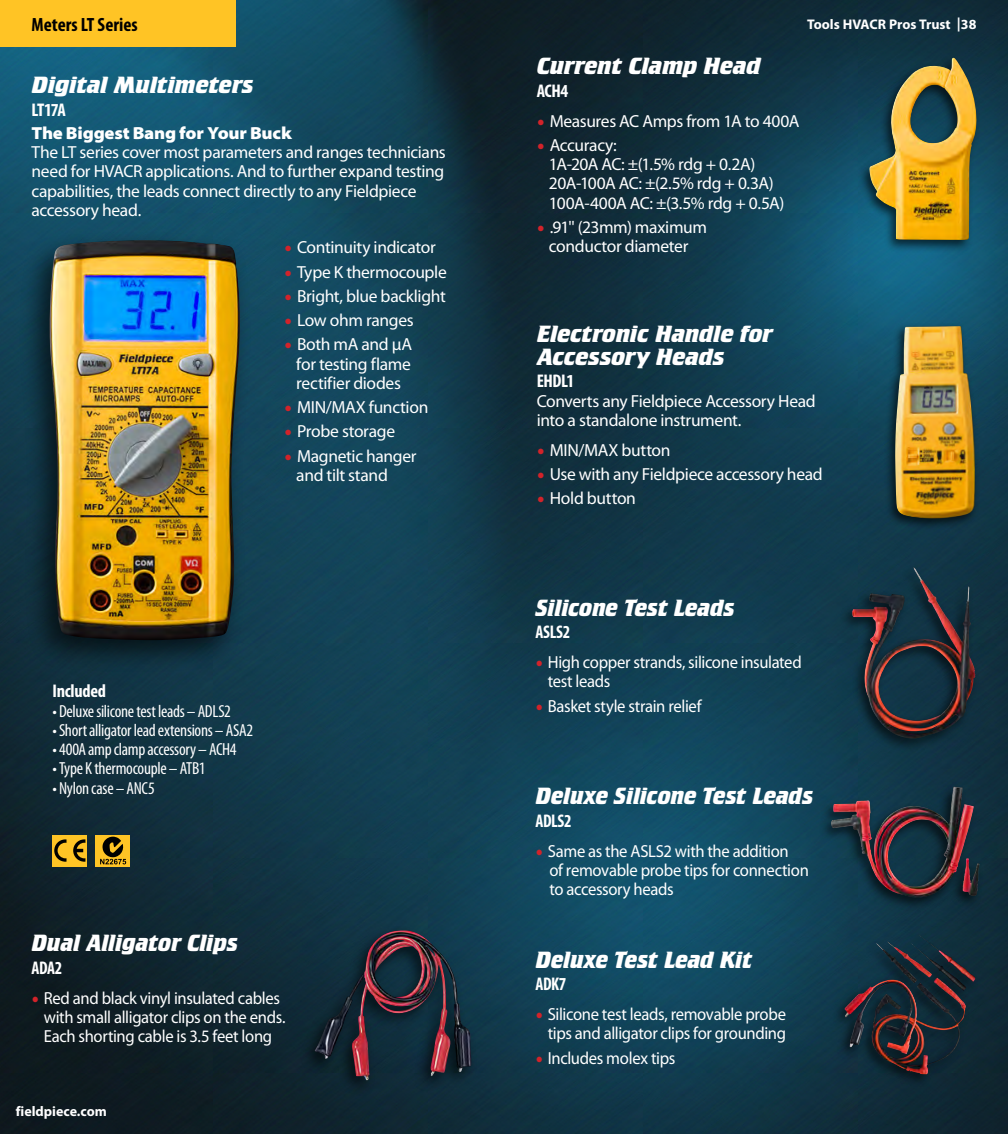
<style>
.page{position:relative;width:1008px;height:1134px;background:#fff}
.page>*{position:absolute;margin:0;border:0;box-sizing:border-box;transform-origin:0 0}
.t1{font:24.5px "Crillee Bold Italic Let Plain";letter-spacing:-.01em;color:#fff;scale:.95 1}
.t2{font:24.5px/22.8px "Crillee Bold Italic Let Plain";letter-spacing:-.01em;color:#fff}
.t3{font:700 condensed 19.25px "Myriad Pro";color:#000}
.t4{font:700 condensed 18.38px "Myriad Pro";letter-spacing:-.02em;color:#fff}
.t5{font:700 condensed 18.38px "Myriad Pro";letter-spacing:-.02em;color:#fff;scale:.95 1}
.t6{font:17.5px/19.2px "Myriad Pro";letter-spacing:-.02em;color:#fff}
.t7{font:17.5px/19.2px "Myriad Pro";letter-spacing:-.02em;color:#fff;scale:.95 1}
.t8{font:condensed 17.5px "Myriad Pro";letter-spacing:-.02em;color:#fff}
.t9{font:900 semi-expanded 17.5px "Myriad Pro";letter-spacing:-.01em;color:#fff}
.t10{font:700 14px "Myriad Pro";color:#fff}
.s1{font-family:"Minion Pro";font-size:21px;color:#d2232a}
</style>
<div class="page">
<img style="left:0;top:0;width:1008px;height:1134px">
<div style="left:0;top:0;width:236px;height:47px;background:#ffc425"></div>
<div style="left:18px;top:230px;width:234px;height:444px;background:#000;opacity:.64"></div>
<img style="left:48px;top:240px;width:192px;height:400px">
<div style="left:839px;top:565px;width:140px;height:187px;background:#000;opacity:.64"></div>
<img style="left:852px;top:567px;width:123px;height:172px">
<div style="left:818px;top:784px;width:166px;height:127px;background:#000;opacity:.64"></div>
<img style="left:831px;top:780px;width:147px;height:118px">
<div style="left:832px;top:933px;width:147px;height:155px;background:#000;opacity:.64"></div>
<img style="left:866px;top:935px;width:109px;height:93px">
<div style="left:299px;top:926px;width:178px;height:172px;background:#000;opacity:.64"></div>
<img style="left:314px;top:930px;width:157px;height:150px">
<div style="left:858px;top:55px;width:123px;height:198px;background:#000;opacity:.64"></div>
<img style="left:869px;top:58px;width:108px;height:182px">
<div style="left:884px;top:323px;width:95px;height:208px;background:#000;opacity:.64"></div>
<img style="left:895px;top:326px;width:81px;height:196px">
<div style="left:96px;top:835px;width:34px;height:31px;background:#ffc425"></div>
<svg style="left:100px;top:837px;width:26px;height:27px"></svg>
<div style="left:52px;top:835px;width:35px;height:31px;background:#ffc425"></div>
<svg style="left:54px;top:839px;width:13px;height:23px"></svg>
<svg style="left:73px;top:839px;width:12px;height:23px"></svg>
<p class="t3" style="left:32px;top:14px;width:108px">Meters LT Series</p>
<h1 class="t2" style="left:32px;top:74px;width:224px">Digital Multimeters</h1>
<p class="t4" style="left:32px;top:100px;width:36px">LT17A</p>
<p class="t9" style="left:32px;top:123px;width:262px">The Biggest Bang for Your Buck</p>
<p class="t6" style="left:32px;top:143px;width:416px">The LT series cover most parameters and ranges technicians need for HVACR applications. And to further expand testing capabilities, the leads connect directly to any Fieldpiece accessory head.</p>
<p class="t6" style="left:284px;top:238px;width:153px"><span class="s1">•</span> Continuity indicator</p>
<p class="t6" style="left:284px;top:262px;width:164px"><span class="s1">•</span> Type K thermocouple</p>
<p class="t6" style="left:284px;top:287px;width:163px"><span class="s1">•</span> Bright, blue backlight</p>
<p class="t6" style="left:284px;top:311px;width:131px"><span class="s1">•</span> Low ohm ranges</p>
<p class="t6" style="left:296px;top:335px;width:117px;text-align:justify;text-indent:-12px"><span class="s1">•</span> Both mA and µA for testing flame rectifier diodes</p>
<p class="t6" style="left:284px;top:398px;width:146px"><span class="s1">•</span> MIN/MAX function</p>
<p class="t6" style="left:284px;top:422px;width:113px"><span class="s1">•</span> Probe storage</p>
<p class="t6" style="left:296px;top:447px;width:122px;text-indent:-12px"><span class="s1">•</span> Magnetic hanger and tilt stand</p>
<p class="t4" style="left:52px;top:681px;width:55px">Included</p>
<p class="t8" style="left:52px;top:701px;width:180px">• Deluxe silicone test leads – ADLS2</p>
<p class="t8" style="left:52px;top:721px;width:202px">• Short alligator lead extensions – ASA2</p>
<p class="t8" style="left:52px;top:740px;width:186px">• 400A amp clamp accessory – ACH4</p>
<p class="t8" style="left:52px;top:759px;width:155px">• Type K thermocouple – ATB1</p>
<p class="t8" style="left:52px;top:778px;width:104px">• Nylon case – ANC5</p>
<h1 class="t1" style="left:32px;top:929px;width:219px">Dual Alligator Clips</h1>
<p class="t5" style="left:32px;top:958px;width:34px">ADA2</p>
<p class="t7" style="left:44px;top:989px;width:256px;text-indent:-12px"><span class="s1">•</span> Red and black vinyl insulated cables with small alligator clips on the ends.<br>Each shorting cable is 3.5 feet long</p>
<p class="t10" style="left:16px;top:1103px;width:93px">fieldpiece.com</p>
<p class="t10" style="left:807px;top:16px;width:171px">Tools HVACR Pros Trust |38</p>
<h1 class="t2" style="left:537px;top:55px;width:226px">Current Clamp Head</h1>
<p class="t4" style="left:537px;top:81px;width:33px">ACH4</p>
<p class="t6" style="left:537px;top:111px;width:264px"><span class="s1">•</span> Measures AC Amps from 1A to 400A</p>
<p class="t6" style="left:549px;top:136px;width:237px;text-indent:-12px"><span class="s1">•</span> Accuracy:<br>1A-20A AC: ±(1.5% rdg + 0.2A)<br>20A-100A AC: ±(2.5% rdg + 0.3A)<br>100A-400A AC: ±(3.5% rdg + 0.5A)</p>
<p class="t6" style="left:537px;top:218px;width:172px;text-align:center"><span class="s1">•</span> .91'' (23mm) maximum conductor diameter</p>
<h1 class="t2" style="left:537px;top:323px;width:238px">Electronic Handle for<br>Accessory Heads</h1>
<p class="t4" style="left:537px;top:371px;width:39px">EHDL1</p>
<p class="t6" style="left:537px;top:392px;width:281px">Converts any Fieldpiece Accessory Head into a standalone instrument.</p>
<p class="t6" style="left:537px;top:441px;width:135px"><span class="s1">•</span> MIN/MAX button</p>
<p class="t6" style="left:537px;top:465px;width:288px"><span class="s1">•</span> Use with any Fieldpiece accessory head</p>
<p class="t6" style="left:537px;top:489px;width:101px"><span class="s1">•</span> Hold button</p>
<h1 class="t1" style="left:536px;top:593px;width:211px">Silicone Test Leads</h1>
<p class="t5" style="left:536px;top:622px;width:38px">ASLS2</p>
<p class="t7" style="left:548px;top:653px;width:269px;text-indent:-12px"><span class="s1">•</span> High copper strands, silicone insulated test leads</p>
<p class="t7" style="left:536px;top:697px;width:176px"><span class="s1">•</span> Basket style strain relief</p>
<h1 class="t1" style="left:536px;top:782px;width:294px">Deluxe Silicone Test Leads</h1>
<p class="t5" style="left:536px;top:811px;width:39px">ADLS2</p>
<p class="t7" style="left:549px;top:841px;width:275px;text-indent:-14px"><span class="s1">•</span> Same as the ASLS2 with the addition<br>of removable probe tips for connection to accessory heads</p>
<h1 class="t1" style="left:536px;top:945px;width:230px">Deluxe Test Lead Kit</h1>
<p class="t5" style="left:536px;top:974px;width:34px">ADK7</p>
<p class="t7" style="left:536px;top:1005px;width:265px;text-align:right"><span class="s1">•</span> Silicone test leads, removable probe tips and alligator clips for grounding</p>
<p class="t7" style="left:536px;top:1048px;width:149px"><span class="s1">•</span> Includes molex tips</p>
</div>
